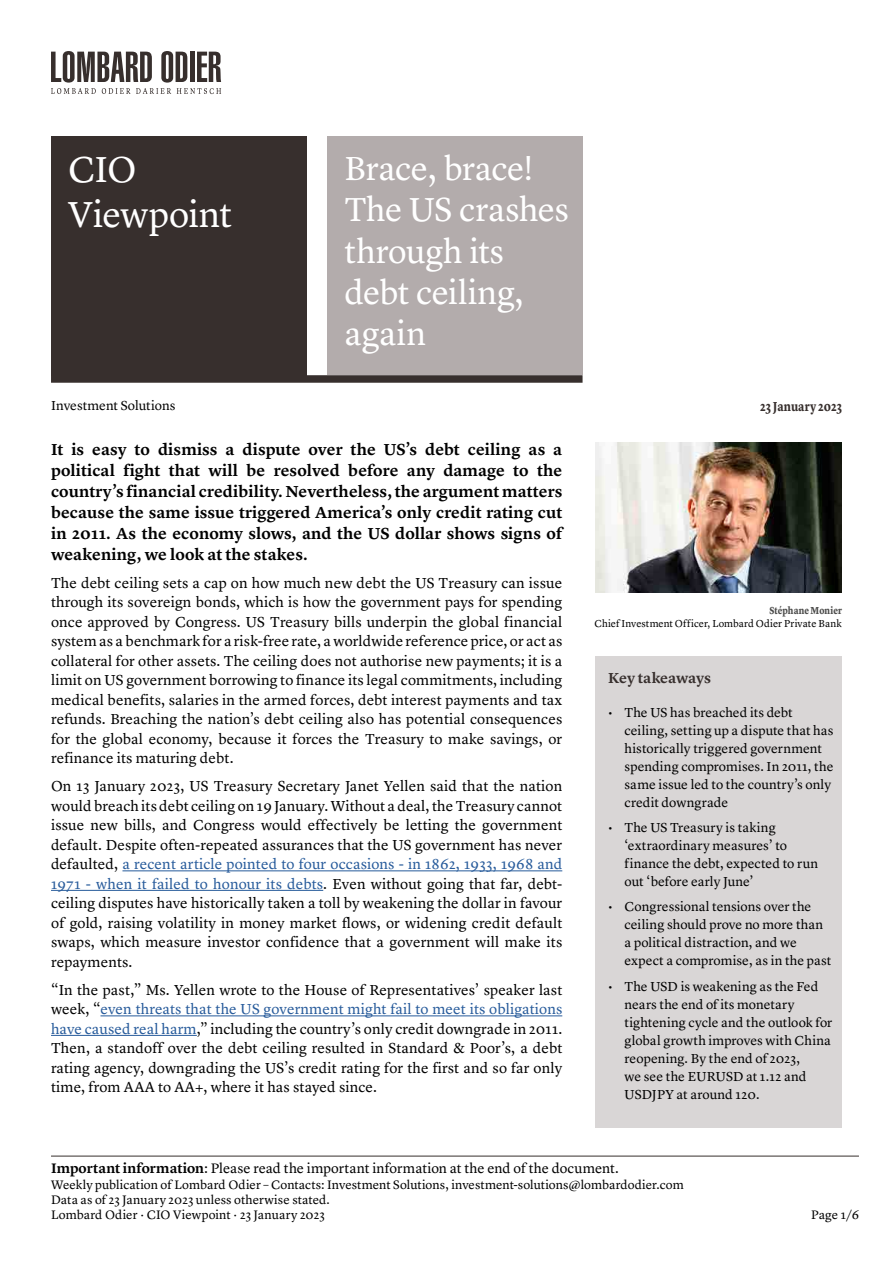
<style>
.page{position:relative;width:893px;height:1263px;background:#fff}
.page>*{position:absolute;margin:0;border:0;box-sizing:border-box;transform-origin:0 0}
.t1{font:37.5px/45px "Lyon Text";letter-spacing:-.015em;color:#fff}
.t2{font:34.5px/41.4px "Lyon Text";letter-spacing:-.015em;color:#fff}
.t3{font:600 16.5px/21px "Lyon Text";letter-spacing:.005em;color:#000;text-align:justify}
.t4{font:15px/19.5px "Lyon Text";letter-spacing:.01em;color:#000;text-align:justify}
.t5{font:600 15px "Lyon Text";letter-spacing:-.005em;color:#372f2d}
.t6{font:14.25px "Lyon Text";color:#000}
.t7{font:13.5px/18px "Lyon Text";letter-spacing:.005em;color:#000}
.t8{font:700 13.5px "Lyon Text";color:#372f2d;scale:.82 1}
.t9{font:12.75px/15.3px "Lyon Text";letter-spacing:.005em;color:#000}
.t10{font:10.5px "Lyon Text";letter-spacing:.005em;color:#000}
.t11{font:700 10.5px "Lyon Text";letter-spacing:.005em;color:#4a4a49;scale:.82 1}
.s1{color:#275b9b}
.s2{font-weight:600}
</style>
<div class="page">
<svg style="left:51px;top:51px;width:170px;height:43px"></svg>
<div style="left:51px;top:375px;width:532px;height:8px;background:#372f2d"></div>
<hr style="left:51px;top:1156px;width:808px;height:1px;background:#372f2d">
<img style="left:595px;top:442px;width:247px;height:150px">
<hr style="left:122px;top:870px;width:440px;height:1px;background:#275b9b">
<hr style="left:51px;top:890px;width:272px;height:1px;background:#275b9b">
<hr style="left:100px;top:1015px;width:462px;height:1px;background:#275b9b">
<hr style="left:51px;top:1035px;width:146px;height:1px;background:#275b9b">
<div style="left:595px;top:656px;width:247px;height:472px;background:#d9d6d6"></div>
<div style="left:51px;top:136px;width:255px;height:239px;background:#372f2d"></div>
<div style="left:327px;top:136px;width:256px;height:239px;background:#b3acac"></div>
<h1 class="t1" style="left:68px;top:143px;width:165px">CIO<br>Viewpoint</h1>
<h2 class="t2" style="left:344px;top:145px;width:226px">Brace, brace!<br>The US crashes through its debt ceiling, again</h2>
<p class="t7" style="left:51px;top:395px;width:126px">Investment Solutions</p>
<p class="t8" style="left:760px;top:396px;width:101px">23 January 2023</p>
<p class="t3" style="left:51px;top:437px;width:513px">It is easy to dismiss a dispute over the US’s debt ceiling as a political fight that will be resolved before any damage to the country’s financial credibility. Nevertheless, the argument matters because the same issue triggered America’s only credit rating cut in 2011. As the economy slows, and the US dollar shows signs of weakening, we look at the stakes.</p>
<p class="t4" style="left:51px;top:572px;width:513px">The debt ceiling sets a cap on how much new debt the US Treasury can issue through its sovereign bonds, which is how the government pays for spending once approved by Congress. US Treasury bills underpin the global financial system as a benchmark for a risk-free rate, a worldwide reference price, or act as collateral for other assets. The ceiling does not authorise new payments; it is a limit on US government borrowing to finance its legal commitments, including medical benefits, salaries in the armed forces, debt interest payments and tax refunds. Breaching the nation’s debt ceiling also has potential consequences for the global economy, because it forces the Treasury to make savings, or refinance its maturing debt.</p>
<p class="t4" style="left:51px;top:775px;width:513px">On 13 January 2023, US Treasury Secretary Janet Yellen said that the nation would breach its debt ceiling on 19 January. Without a deal, the Treasury cannot issue new bills, and Congress would effectively be letting the government default. Despite often-repeated assurances that the US government has never defaulted, <span class="s1">a recent article pointed to four occasions - in 1862, 1933, 1968 and 1971 - when it failed to honour its debts</span>. Even without going that far, debt&shy;ceiling disputes have historically taken a toll by weakening the dollar in favour of gold, raising volatility in money market flows, or widening credit default swaps, which measure investor confidence that a government will make its repayments.</p>
<p class="t4" style="left:51px;top:979px;width:513px">“In the past,” Ms. Yellen wrote to the House of Representatives’ speaker last week, “<span class="s1">even threats that the US government might fail to meet its obligations have caused real harm</span>,” including the country’s only credit downgrade in 2011.<br>Then, a standoff over the debt ceiling resulted in Standard &amp; Poor’s, a debt rating agency, downgrading the US’s credit rating for the first and so far only time, from AAA to AA+, where it has stayed since.</p>
<p class="t11" style="left:769px;top:602px;width:90px">Stéphane Monier</p>
<p class="t10" style="left:595px;top:616px;width:249px">Chief Investment Officer, Lombard Odier Private Bank</p>
<p class="t5" style="left:608px;top:666px;width:105px">Key takeaways</p>
<p class="t7" style="left:625px;top:702px;width:210px;text-indent:-16px">• The US has breached its debt ceiling, setting up a dispute that has historically triggered government spending compromises. In 2011, the same issue led to the country’s only credit downgrade</p>
<p class="t7" style="left:625px;top:817px;width:195px;text-indent:-16px">• The US Treasury is taking ‘extraordinary measures’ to finance the debt, expected to run out ‘before early June’</p>
<p class="t7" style="left:625px;top:897px;width:208px;text-indent:-16px">• Congressional tensions over the ceiling should prove no more than a political distraction, and we expect a compromise, as in the past</p>
<p class="t7" style="left:625px;top:976px;width:209px;text-indent:-16px">• The USD is weakening as the Fed nears the end of its monetary tightening cycle and the outlook for global growth improves with China reopening. By the end of 2023,<br>we see the EURUSD at 1.12 and<br>USDJPY at around 120.</p>
<p class="t6" style="left:51px;top:1157px;width:569px"><span class="s2">Important information</span>: Please read the important information at the end of the document.</p>
<p class="t9" style="left:51px;top:1175px;width:634px">Weekly publication of Lombard Odier – Contacts: Investment Solutions, investment-solutions@lombardodier.com<br>Data as of 23 January 2023 unless otherwise stated.<br>Lombard Odier · CIO Viewpoint · 23 January 2023</p>
<p class="t9" style="left:811px;top:1206px;width:49px">Page 1/6</p>
</div>
